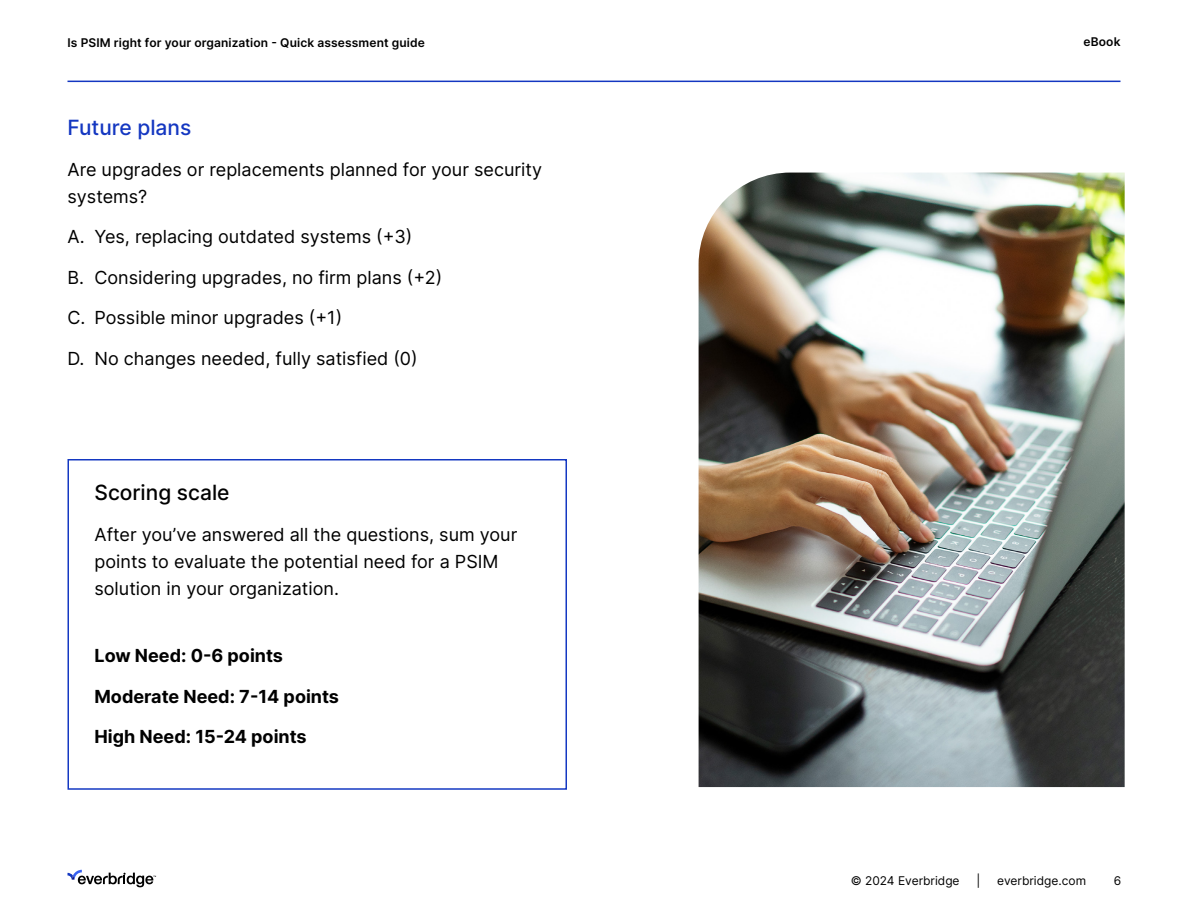
<style>
.page{position:relative;width:1188px;height:918px;background:#fff}
.page>*{position:absolute;margin:0;border:0;box-sizing:border-box;transform-origin:0 0}
.t1{font:500 21px "Inter";color:#000}
.t2{font:500 21px "Inter";color:#1437c1}
.t3{font:18px/27px "Inter";color:#000}
.t4{font:700 18px "Inter";color:#000}
.t5{font:600 12px "Inter";letter-spacing:.01em;color:#000}
.t6{font:12px "Inter";color:#000}
</style>
<div class="page">
<hr style="left:68px;top:81px;width:1052px;height:1px;background:#1437c1">
<div style="left:68px;top:459px;width:499px;height:331px;border:2px solid #1438c2"></div>
<img style="left:699px;top:173px;width:426px;height:614px">
<svg style="left:68px;top:870px;width:88px;height:17px"></svg>
<p class="t5" style="left:68px;top:34px;width:359px">Is PSIM right for your organization - Quick assessment guide</p>
<p class="t5" style="left:1084px;top:32px;width:38px">eBook</p>
<p class="t2" style="left:68px;top:112px;width:125px">Future plans</p>
<p class="t3" style="left:68px;top:155px;width:476px">Are upgrades or replacements planned for your security systems?</p>
<p class="t3" style="left:68px;top:223px;width:346px">A. Yes, replacing outdated systems (+3)</p>
<p class="t3" style="left:68px;top:263px;width:376px">B. Considering upgrades, no firm plans (+2)</p>
<p class="t3" style="left:68px;top:304px;width:276px">C. Possible minor upgrades (+1)</p>
<p class="t3" style="left:68px;top:344px;width:352px">D. No changes needed, fully satisfied (0)</p>
<p class="t1" style="left:94px;top:477px;width:137px">Scoring scale</p>
<p class="t3" style="left:94px;top:520px;width:424px">After you’ve answered all the questions, sum your points to evaluate the potential need for a PSIM solution in your organization.</p>
<p class="t4" style="left:94px;top:642px;width:190px">Low Need: 0-6 points</p>
<p class="t4" style="left:94px;top:683px;width:246px">Moderate Need: 7-14 points</p>
<p class="t4" style="left:94px;top:723px;width:214px">High Need: 15-24 points</p>
<p class="t6" style="left:851px;top:871px;width:110px">© 2024 Everbridge</p>
<p class="t6" style="left:977px;top:871px;width:5px">|</p>
<p class="t6" style="left:997px;top:871px;width:90px">everbridge.com</p>
<p class="t6" style="left:1114px;top:871px;width:9px">6</p>
</div>
